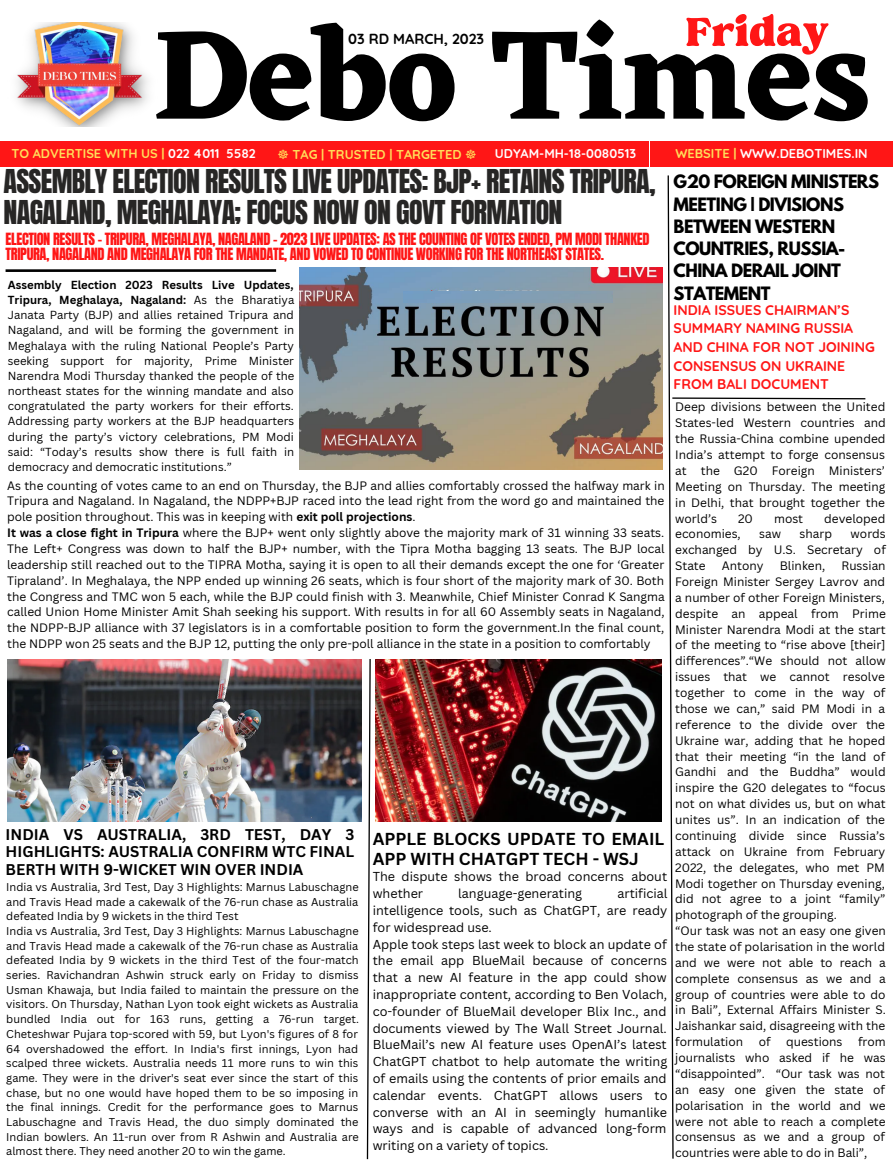
<style>
.page{position:relative;width:893px;height:1163px;background:#fff}
.page>*{position:absolute;margin:0;border:0;box-sizing:border-box;transform-origin:0 0}
.t1{font:700 130.2px "Eczar";color:#000}
.t2{font:55.3px "TAN Tangkiwood Display";color:#ff1616}
.t3{font:28px/30.3px "Anton";letter-spacing:-.025em;color:#272625}
.t4{font:700 16.8px/19.6px "Canva Sans";color:#000}
.t5{font:700 16.28px/22.2px "League Spartan";letter-spacing:-.03em;color:#000}
.t6{font:700 15.05px/17.7px "Canva Sans";color:#000;text-align:justify}
.t7{font:700 14.53px "Quicksand";color:#000}
.t8{font:14.35px/15.6px "Anton";letter-spacing:-.025em;color:#ff1616}
.t9{font:700 14px/18.7px "Quicksand";color:#ff1616}
.t10{font:700 12.78px "Quicksand";color:#ffde59}
.t11{font:700 12.78px "Quicksand";color:#fff}
.t12{font:12.6px/16.8px "Canva Sans";color:#000}
.t13{font:11.9px/15.9px "Canva Sans";color:#000;text-align:justify}
.t14{font:11.38px/15.2px "Canva Sans";color:#000;text-align:justify}
.t15{font:11.03px/14.7px "Canva Sans";color:#000}
.s1{color:#fff}
.s2{color:#ffde59}
.s3{font-family:"DejaVu Sans";font-weight:400}
.s4{font-weight:700}
</style>
<div class="page">
<div style="left:0;top:141px;width:648px;height:25px;background:#ff1616"></div>
<div style="left:650px;top:141px;width:242px;height:25px;background:#ff1616"></div>
<hr style="left:6px;top:269px;width:270px;height:3px;background:#000">
<svg style="left:667px;top:175px;width:199px;height:984px"></svg>
<img style="left:16px;top:23px;width:132px;height:103px">
<svg style="left:366px;top:659px;width:5px;height:501px"></svg>
<img style="left:375px;top:659px;width:286px;height:163px">
<img style="left:300px;top:267px;width:362px;height:203px">
<img style="left:8px;top:659px;width:353px;height:163px">
<img style="left:403px;top:292px;width:209px;height:10px">
<h2 class="t2" style="left:686px;top:12px;width:144px">Friday</h2>
<h1 class="t1" style="left:153px;top:-2px;width:720px">Debo Times</h1>
<p class="t7" style="left:348px;top:29px;width:137px">03 RD MARCH, 2023</p>
<p class="t10" style="left:11px;top:146px;width:246px">TO ADVERTISE WITH US | <span class="s1">022 4011 5582</span></p>
<p class="t11" style="left:675px;top:145px;width:194px"><span class="s2">WEBSITE |</span> WWW.DEBOTIMES.IN</p>
<h3 class="t3" style="left:4px;top:167px;width:653px">ASSEMBLY ELECTION RESULTS LIVE UPDATES: BJP+ RETAINS TRIPURA,<br>NAGALAND, MEGHALAYA; FOCUS NOW ON GOVT FORMATION</h3>
<h3 class="t5" style="left:673px;top:173px;width:207px">G20 FOREIGN MINISTERS<br>MEETING | DIVISIONS<br>BETWEEN WESTERN<br>COUNTRIES, RUSSIA-<br>CHINA DERAIL JOINT<br>STATEMENT</h3>
<p class="t10" style="left:277px;top:146px;width:201px"><span class="s3">☸</span> TAG | TRUSTED | TARGETED <span class="s3">☸</span></p>
<p class="t11" style="left:495px;top:146px;width:143px">UDYAM-MH-18-0080513</p>
<p class="t8" style="left:6px;top:231px;width:645px">ELECTION RESULTS - TRIPURA, MEGHALAYA, NAGALAND - 2023 LIVE UPDATES: AS THE COUNTING OF VOTES ENDED, PM MODI THANKED<br>TRIPURA, NAGALAND AND MEGHALAYA FOR THE MANDATE, AND VOWED TO CONTINUE WORKING FOR THE NORTHEAST STATES.</p>
<p class="t14" style="left:8px;top:277px;width:288px"><span class="s4">Assembly Election 2023 Results Live Updates, Tripura, Meghalaya, Nagaland:</span> As the Bharatiya Janata Party (BJP) and allies retained Tripura and Nagaland, and will be forming the government in Meghalaya with the ruling National People’s Party seeking support for majority, Prime Minister Narendra Modi Thursday thanked the people of the northeast states for the winning mandate and also congratulated the party workers for their efforts.<br>Addressing party workers at the BJP headquarters during the party’s victory celebrations, PM Modi said: “Today’s results show there is full faith in democracy and democratic institutions.”</p>
<p class="t9" style="left:673px;top:300px;width:203px">INDIA ISSUES CHAIRMAN’S<br>SUMMARY NAMING RUSSIA<br>AND CHINA FOR NOT JOINING<br>CONSENSUS ON UKRAINE<br>FROM BALI DOCUMENT</p>
<p class="t13" style="left:675px;top:399px;width:212px">Deep divisions between the United States-led Western countries and the Russia-China combine upended India’s attempt to forge consensus at the G20 Foreign Ministers’ Meeting on Thursday. The meeting in Delhi, that brought together the world’s</p>
<p class="t13" style="left:7px;top:477px;width:659px;text-align:left">As the counting of votes came to an end on Thursday, the BJP and allies comfortably crossed the halfway mark in Tripura and Nagaland. In Nagaland, the NDPP+BJP raced into the lead right from the word go and maintained the pole position throughout. This was in keeping with <span class="s4">exit poll projections</span>.<br><span class="s4">It was a close fight in Tripura</span> where the BJP+ went only slightly above the majority mark of 31 winning 33 seats.<br>The Left+ Congress was down to half the BJP+ number, with the Tipra Motha bagging 13 seats. The BJP local leadership still reached out to the TIPRA Motha, saying it is open to all their demands except the one for ‘Greater Tipraland’. In Meghalaya, the NPP ended up winning 26 seats, which is four short of the majority mark of 30. Both the Congress and TMC won 5 each, while the BJP could finish with 3. Meanwhile, Chief Minister Conrad K Sangma called Union Home Minister Amit Shah seeking his support. With results in for all 60 Assembly seats in Nagaland, the NDPP-BJP alliance with 37 legislators is in a comfortable position to form the government.In the final count, the NDPP won 25 seats and the BJP 12, putting the only pre-poll alliance in the state in a position to comfortably</p>
<p class="t13" style="left:738px;top:510px;width:16px">20</p>
<p class="t13" style="left:774px;top:510px;width:31px">most</p>
<p class="t13" style="left:824px;top:510px;width:63px">developed</p>
<p class="t13" style="left:675px;top:526px;width:67px">economies,</p>
<p class="t13" style="left:759px;top:526px;width:23px">saw</p>
<p class="t13" style="left:799px;top:526px;width:34px">sharp</p>
<p class="t13" style="left:675px;top:526px;width:212px;text-indent:175px">words exchanged by U.S. Secretary of State</p>
<p class="t13" style="left:675px;top:557px;width:212px;text-align:left;text-indent:166px">Russian<br>Foreign Minister Sergey Lavrov and a number of other Foreign Ministers, despite an appeal from Prime<br>Minister Narendra Modi at the start of the meeting to “rise above [their] differences”.“We should not allow issues that we cannot resolve together to come in the way of those we can,” said PM Modi in a reference to the divide over the<br>Ukraine war, adding that he hoped that their meeting “in the land of<br>Gandhi and the Buddha” would inspire the G20 delegates to “focus not on what divides us, but on what unites us”. In an indication of the continuing divide since Russia’s attack on Ukraine from February<br>2022, the delegates, who met PM<br>Modi together on Thursday evening, did not agree to a joint “family” photograph of the grouping.<br>“Our task was not an easy one given the state of polarisation in the world and we were not able to reach a complete consensus as we and a group of countries were able to do in Bali”, External Affairs Minister S.<br>Jaishankar said, disagreeing with the formulation</p>
<p class="t13" style="left:721px;top:557px;width:43px">Antony</p>
<p class="t13" style="left:779px;top:557px;width:47px">Blinken,</p>
<p class="t6" style="left:6px;top:825px;width:350px">INDIA VS AUSTRALIA, 3RD TEST, DAY 3<br>HIGHLIGHTS: AUSTRALIA CONFIRM WTC FINAL BERTH WITH 9-WICKET WIN OVER INDIA</p>
<p class="t15" style="left:6px;top:879px;width:354px">India vs Australia, 3rd Test, Day 3 Highlights: Marnus Labuschagne and Travis Head made a cakewalk of the 76-run chase as Australia defeated India by 9 wickets in the third Test<br>India vs Australia, 3rd Test, Day 3 Highlights: Marnus Labuschagne and Travis Head made a cakewalk of the 76-run chase as Australia defeated India by 9 wickets in the third Test of the four-match series. Ravichandran Ashwin struck early on Friday to dismiss Usman Khawaja, but India failed to maintain the pressure on the visitors. On Thursday, Nathan Lyon took eight wickets as Australia bundled India out for 163 runs, getting a 76-run target.<br>Cheteshwar Pujara top-scored with 59, but Lyon's figures of 8 for 64 overshadowed the effort. In India's first innings, Lyon had scalped three wickets. Australia needs 11 more runs to win this game. They were in the driver's seat ever since the start of this chase, but no one would have hoped them to be so imposing in the final innings. Credit for the performance goes to Marnus Labuschagne and Travis Head, the duo simply dominated the Indian bowlers. An 11-run over from R Ashwin and Australia are almost there. They need another 20 to win the game.</p>
<h3 class="t4" style="left:373px;top:829px;width:293px">APPLE BLOCKS UPDATE TO EMAIL<br>APP WITH CHATGPT TECH - WSJ</h3>
<p class="t12" style="left:373px;top:868px;width:296px">The dispute shows the broad concerns about whether</p>
<p class="t12" style="left:373px;top:885px;width:296px;text-indent:245px">artificial intelligence tools, such as ChatGPT, are ready for widespread use.<br>Apple took steps last week to block an update of the email app BlueMail because of concerns that a new AI feature in the app could show inappropriate content, according to Ben Volach, co-founder of BlueMail developer Blix Inc., and documents viewed by The Wall Street Journal.<br>BlueMail’s new AI feature uses OpenAI’s latest ChatGPT chatbot to help automate the writing of emails using the contents of prior emails and calendar events. ChatGPT allows users to converse with an AI in seemingly humanlike ways and is capable of advanced long-form writing on a variety of topics.</p>
<p class="t12" style="left:458px;top:885px;width:125px">language-generating</p>
<p class="t13" style="left:675px;top:1033px;width:212px;text-indent:183px">from journalists who asked if he was “disappointed”. “Our task was not an easy one given the state of polarisation in the world and we were not able to reach a complete consensus as we and a group of countries were able to do in Bali”,</p>
<p class="t13" style="left:758px;top:1033px;width:13px">of</p>
<p class="t13" style="left:786px;top:1033px;width:58px">questions</p>
</div>
